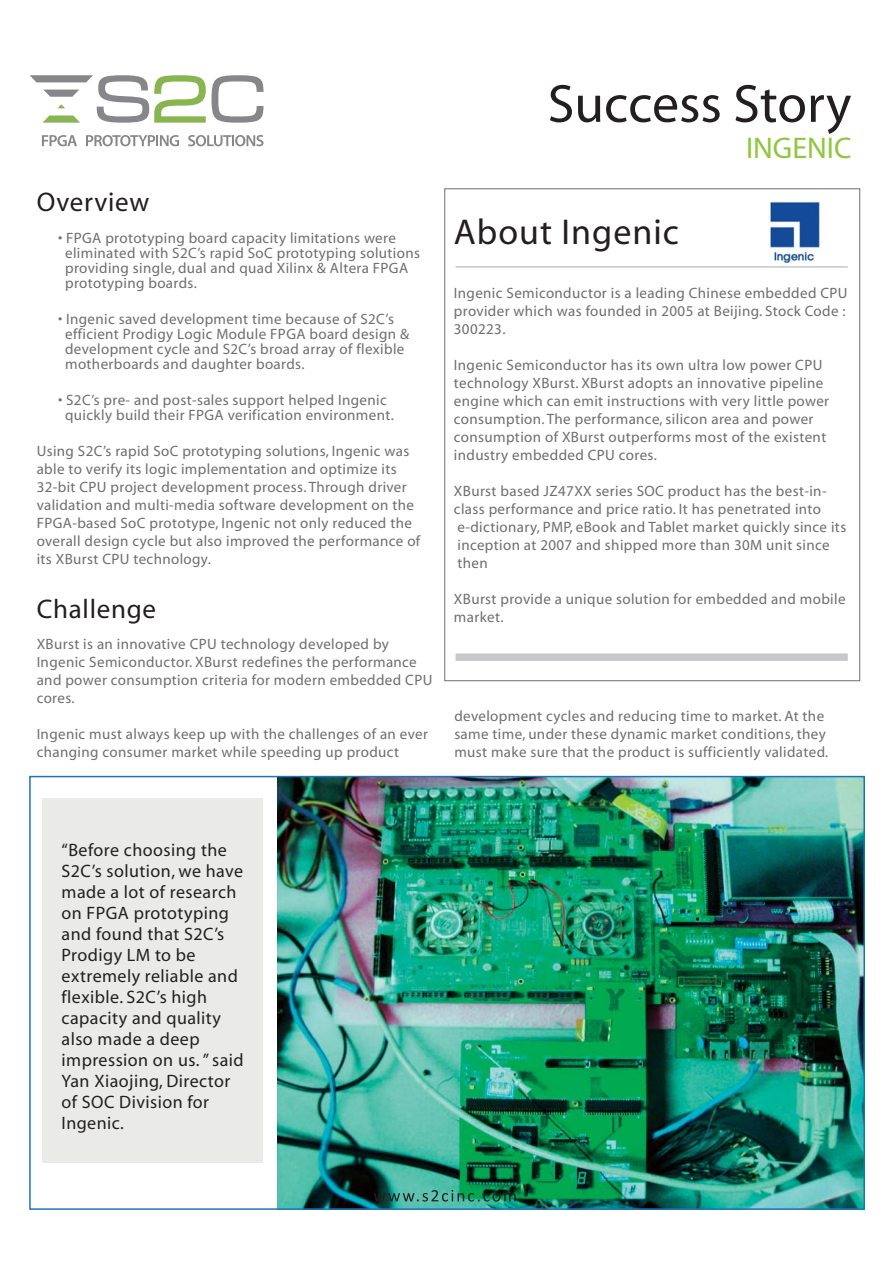
<style>
.page{position:relative;width:893px;height:1263px;background:#fff}
.page>*{position:absolute;margin:0;border:0;box-sizing:border-box;transform-origin:0 0}
.t1{font:54px "Myriad";color:#231f20}
.t2{font:36px "Myriad";letter-spacing:.03em;color:#231f20}
.t3{font:30px "Myriad";color:#8fc73e}
.t4{font:27px "Myriad";letter-spacing:.03em;color:#231f20}
.t5{font:18px/21px "Myriad";letter-spacing:.025em;color:#231f20}
.t6{font:15px/18px "Myriad";letter-spacing:.025em;color:#6d6e70}
</style>
<div class="page">
<img style="left:277px;top:779px;width:585px;height:428px">
<div style="left:29px;top:776px;width:836px;height:434px;border:2px solid #1b75bc"></div>
<svg style="left:374px;top:1190px;width:142px;height:12px;background:#2b7e67"></svg>
<div style="left:43px;top:798px;width:220px;height:365px;background:#eaebe9"></div>
<img style="left:769px;top:201px;width:52px;height:65px">
<hr style="left:455px;top:266px;width:393px;height:2px;background:#c6c8ca">
<div style="left:455px;top:653px;width:393px;height:8px;background:#c6c8ca"></div>
<svg style="left:30px;top:75px;width:233px;height:48px"></svg>
<svg style="left:42px;top:135px;width:35px;height:11px"></svg>
<svg style="left:86px;top:135px;width:93px;height:11px"></svg>
<svg style="left:188px;top:135px;width:75px;height:11px"></svg>
<h3 class="t4" style="left:37px;top:192px;width:114px">Overview</h3>
<p class="t6" style="left:65px;top:232px;width:356px;line-height:15px;text-indent:-7px">• FPGA prototyping board capacity limitations were eliminated with S2C’s rapid SoC prototyping solutions providing single, dual and quad Xilinx &amp; Altera FPGA prototyping boards.</p>
<p class="t6" style="left:65px;top:313px;width:346px;line-height:15px;text-indent:-7px">• Ingenic saved development time because of S2C’s efficient Prodigy Logic Module FPGA board design &amp; development cycle and S2C’s broad array of flexible motherboards and daughter boards.</p>
<p class="t6" style="left:58px;top:394px;width:337px;line-height:15px;text-align:center">• S2C’s pre- and post-sales support helped Ingenic quickly build their FPGA verification environment.</p>
<p class="t6" style="left:37px;top:443px;width:385px">Using S2C’s rapid SoC prototyping solutions, Ingenic was able to verify its logic implementation and optimize its 32-bit CPU project development process. Through driver validation and multi-media software development on the FPGA-based SoC prototype, Ingenic not only reduced the overall design cycle but also improved the performance of its XBurst CPU technology.</p>
<h3 class="t4" style="left:37px;top:599px;width:121px">Challenge</h3>
<p class="t6" style="left:37px;top:637px;width:397px">XBurst is an innovative CPU technology developed by Ingenic Semiconductor. XBurst redefines the performance and power consumption criteria for modern embedded CPU cores.</p>
<p class="t6" style="left:37px;top:727px;width:393px">Ingenic must always keep up with the challenges of an ever changing consumer market while speeding up product</p>
<h1 class="t1" style="left:548px;top:84px;width:305px">Success Story</h1>
<h3 class="t3" style="left:746px;top:137px;width:107px">INGENIC</h3>
<h2 class="t2" style="left:454px;top:218px;width:226px">About Ingenic</h2>
<p class="t6" style="left:454px;top:285px;width:395px">Ingenic Semiconductor is a leading Chinese embedded CPU provider which was founded in 2005 at Beijing. Stock Code :<br>300223.</p>
<p class="t6" style="left:454px;top:357px;width:377px">Ingenic Semiconductor has its own ultra low power CPU technology XBurst. XBurst adopts an innovative pipeline engine which can emit instructions with very little power consumption. The performance, silicon area and power consumption of XBurst outperforms most of the existent industry embedded CPU cores.</p>
<p class="t6" style="left:454px;top:483px;width:394px">XBurst based JZ47XX series SOC product has the best-in&shy;class performance and price ratio. It has penetrated into e-dictionary, PMP, eBook and Tablet market quickly since its inception at 2007 and shipped more than 30M unit since then</p>
<p class="t6" style="left:454px;top:591px;width:393px">XBurst provide a unique solution for embedded and mobile market.</p>
<p class="t6" style="left:454px;top:708px;width:375px">development cycles and reducing time to market. At the same time, under these dynamic market conditions, they must make sure that the product is sufficiently validated.</p>
<p class="t5" style="left:62px;top:841px;width:184px">“Before choosing the<br>S2C’s solution, we have made a lot of research on FPGA prototyping and found that S2C’s<br>Prodigy LM to be extremely reliable and flexible. S2C’s high capacity and quality also made a deep impression on us. ” said<br>Yan Xiaojing, Director of SOC Division for<br>Ingenic.</p>
</div>
